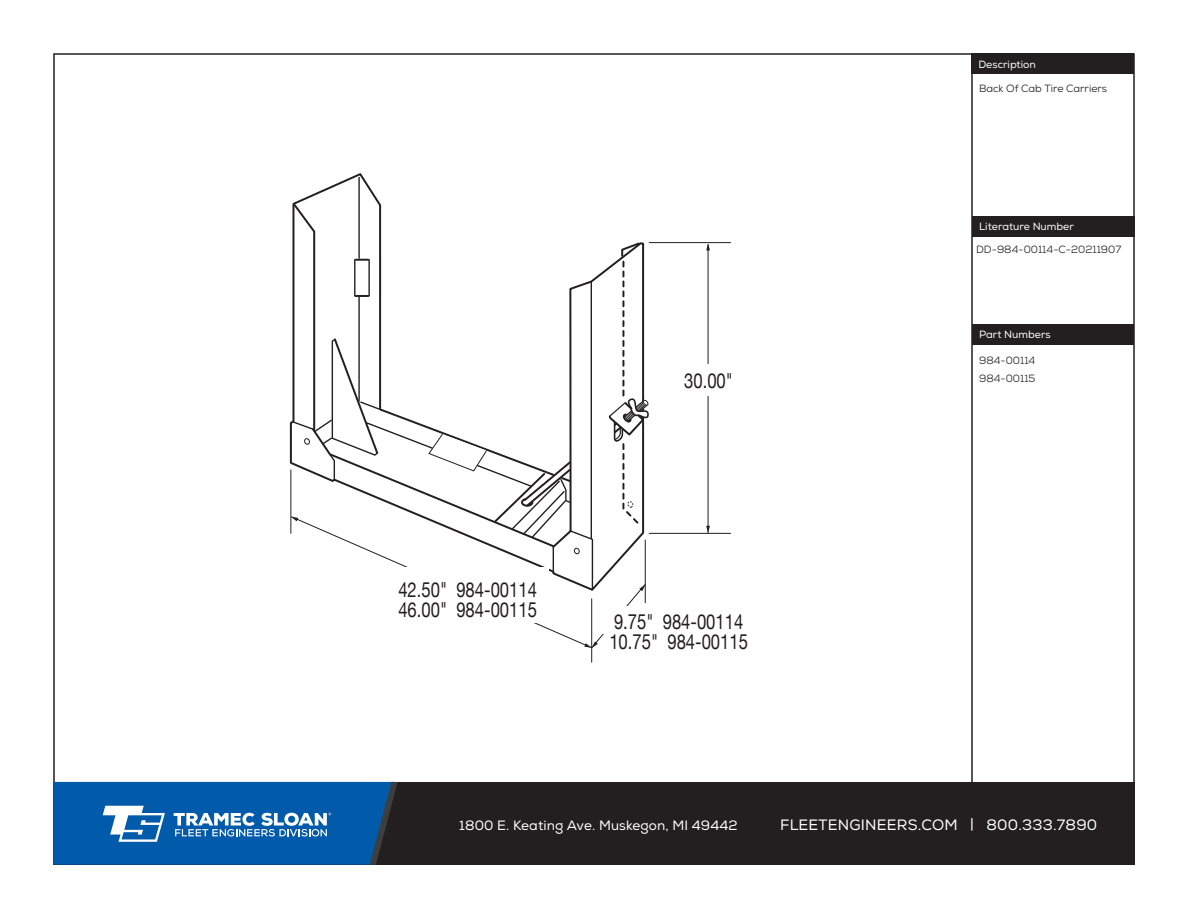
<style>
.page{position:relative;width:1188px;height:918px;background:#fff}
.page>*{position:absolute;margin:0;border:0;box-sizing:border-box;transform-origin:0 0}
.t1{font:20.85px/20px "Helvetica Neue";color:#231f20;scale:.8 1}
.t2{font:15px "Nexa";letter-spacing:.015em;color:#fff}
.t3{font:13.5px "Nexa";letter-spacing:.01em;color:#fff}
.t4{font:10.5px "Nexa";color:#231f20}
.t5{font:10.5px "Nexa";color:#fff}
</style>
<div class="page">
<div style="left:53px;top:782px;width:1082px;height:83px;background:#231f20"></div>
<svg style="left:53px;top:782px;width:345px;height:83px;background:#1865aa"></svg>
<hr style="left:971px;top:55px;width:2px;height:734px;background:#231f20">
<div style="left:971px;top:53px;width:163px;height:21px;background:#231f20"></div>
<div style="left:972px;top:216px;width:163px;height:20px;background:#231f20"></div>
<div style="left:973px;top:324px;width:161px;height:20px;background:#231f20"></div>
<hr style="left:358px;top:178px;width:2px;height:80px;background:#231f20">
<hr style="left:290px;top:470px;width:1px;height:63px;background:#231f20">
<hr style="left:591px;top:599px;width:1px;height:63px;background:#231f20">
<hr style="left:649px;top:242px;width:82px;height:1px;background:#231f20">
<hr style="left:649px;top:533px;width:82px;height:1px;background:#231f20">
<svg style="left:290px;top:516px;width:356px;height:133px"></svg>
<hr style="left:708px;top:245px;width:1px;height:288px;background:#231f20">
<div style="left:686px;top:364px;width:47px;height:32px;background:#fff"></div>
<div style="left:599px;top:606px;width:54px;height:28px;background:#fff"></div>
<div style="left:398px;top:568px;width:151px;height:55px;background:#fff"></div>
<svg style="left:706px;top:526px;width:4px;height:7px"></svg>
<svg style="left:584px;top:641px;width:14px;height:7px"></svg>
<svg style="left:706px;top:243px;width:4px;height:7px"></svg>
<svg style="left:291px;top:202px;width:359px;height:389px"></svg>
<p class="t5" style="left:978px;top:58px;width:59px">Description</p>
<p class="t4" style="left:979px;top:82px;width:130px">Back Of Cab Tire Carriers</p>
<p class="t5" style="left:979px;top:220px;width:96px">Literature Number</p>
<p class="t4" style="left:976px;top:243px;width:147px">DD-984-00114-C-20211907</p>
<p class="t1" style="left:684px;top:372px;width:62px">30.00"</p>
<p class="t1" style="left:398px;top:580px;width:175px">42.50" 984-00114<br>46.00" 984-00115</p>
<p class="t1" style="left:609px;top:612px;width:175px">9.75" 984-00114<br>10.75" 984-00115</p>
<p class="t5" style="left:979px;top:328px;width:73px">Part Numbers</p>
<p class="t4" style="left:979px;top:354px;width:58px">984-00114</p>
<p class="t4" style="left:979px;top:372px;width:58px">984-00115</p>
<p class="t3" style="left:459px;top:817px;width:280px">1800 E. Keating Ave. Muskegon, MI 49442</p>
<p class="t2" style="left:780px;top:816px;width:319px">FLEETENGINEERS.COM | 800.333.7890</p>
</div>
